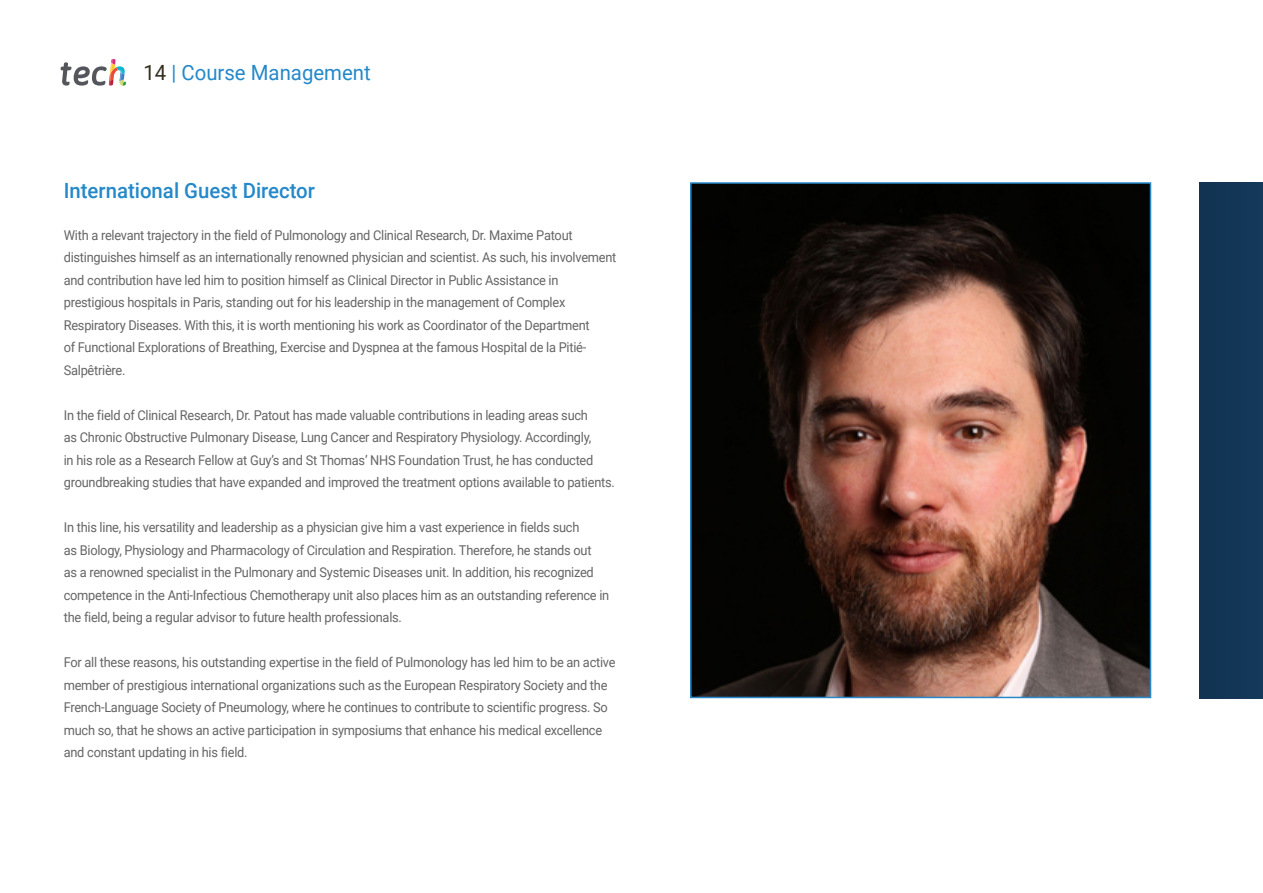
<style>
.page{position:relative;width:1263px;height:893px;background:#fff}
.page>*{position:absolute;margin:0;border:0;box-sizing:border-box;transform-origin:0 0}
.t1{font:500 21px "Roboto";color:#2488c9}
.t2{font:21px "Roboto";color:#2488c9}
.t3{font:13.5px/22.5px "Roboto";letter-spacing:-.02em;color:#656565;scale:.95 1}
.s1{color:#312e20}
</style>
<div class="page">
<svg style="left:61px;top:59px;width:65px;height:27px"></svg>
<img style="left:693px;top:185px;width:455px;height:510px">
<div style="left:690px;top:182px;width:461px;height:516px;border:2px solid #2988c9"></div>
<div style="left:1199px;top:182px;width:64px;height:516px;background:#133556"></div>
<h1 class="t2" style="left:144px;top:57px;width:229px"><span class="s1">14</span> | Course Management</h1>
<h1 class="t1" style="left:64px;top:176px;width:253px">International Guest Director</h1>
<p class="t3" style="left:64px;top:223px;width:583px">With a relevant trajectory in the field of Pulmonology and Clinical Research, Dr. Maxime Patout distinguishes himself as an internationally renowned physician and scientist. As such, his involvement and contribution have led him to position himself as Clinical Director in Public Assistance in prestigious hospitals in Paris, standing out for his leadership in the management of Complex Respiratory Diseases. With this, it is worth mentioning his work as Coordinator of the Department<br>of Functional Explorations of Breathing, Exercise and Dyspnea at the famous Hospital de la Pitié-Salpêtrière.</p>
<p class="t3" style="left:64px;top:403px;width:582px">In the field of Clinical Research, Dr. Patout has made valuable contributions in leading areas such<br>as Chronic Obstructive Pulmonary Disease, Lung Cancer and Respiratory Physiology. Accordingly,<br>in his role as a Research Fellow at Guy’s and St Thomas’ NHS Foundation Trust, he has conducted groundbreaking studies that have expanded and improved the treatment options available to patients.</p>
<p class="t3" style="left:64px;top:516px;width:576px">In this line, his versatility and leadership as a physician give him a vast experience in fields such<br>as Biology, Physiology and Pharmacology of Circulation and Respiration. Therefore, he stands out<br>as a renowned specialist in the Pulmonary and Systemic Diseases unit. In addition, his recognized competence in the Anti-Infectious Chemotherapy unit also places him as an outstanding reference in the field, being a regular advisor to future health professionals.</p>
<p class="t3" style="left:64px;top:651px;width:582px">For all these reasons, his outstanding expertise in the field of Pulmonology has led him to be an active member of prestigious international organizations such as the European Respiratory Society and the French-Language Society of Pneumology, where he continues to contribute to scientific progress. So much so, that he shows an active participation in symposiums that enhance his medical excellence and constant updating in his field.</p>
</div>
